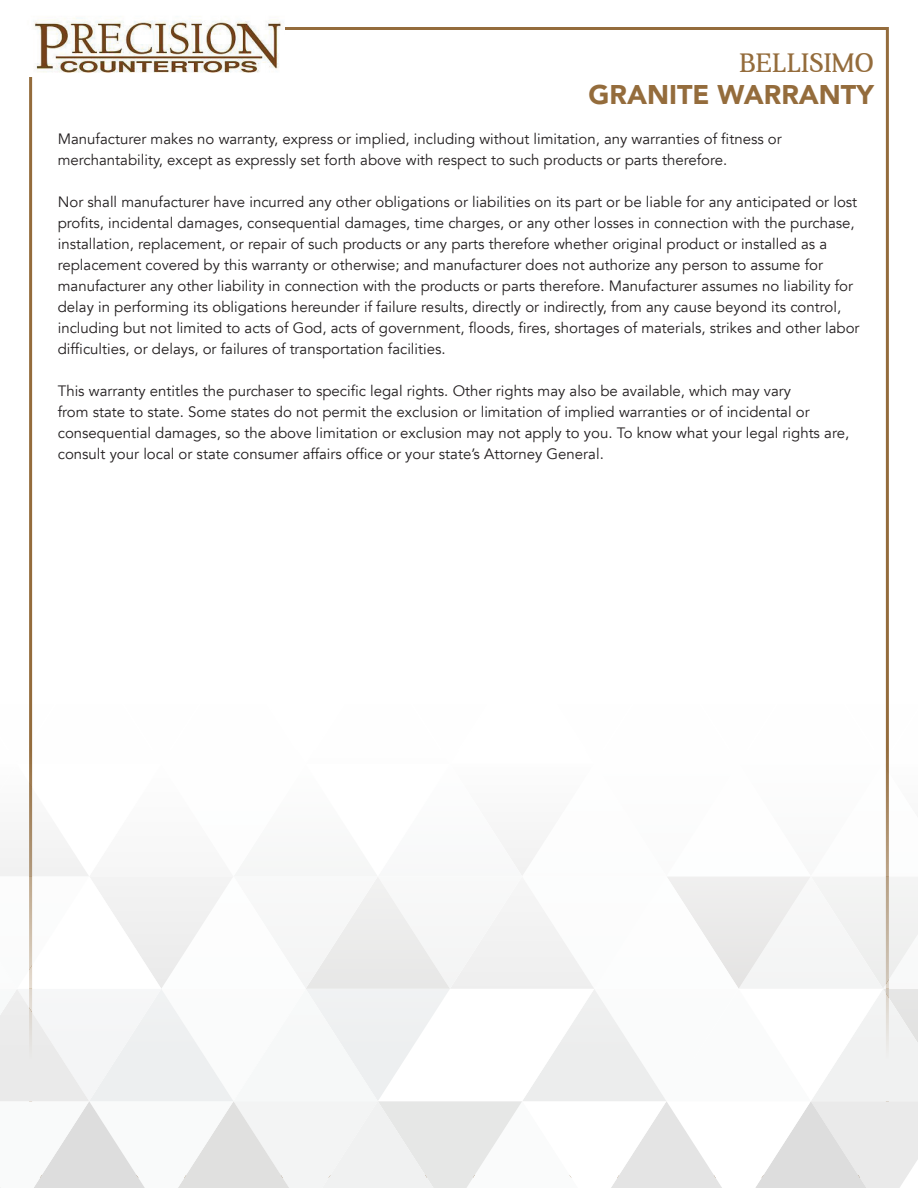
<style>
.page{position:relative;width:918px;height:1188px;background:#fff}
.page>*{position:absolute;margin:0;border:0;box-sizing:border-box;transform-origin:0 0}
.t1{font:900 27px "Avenir";color:#946c3c}
.t2{font:27px "Aver";color:#946c3c}
.t3{font:15px/21px "Avenir";color:#231f20}
</style>
<div class="page">
<img style="left:33px;top:16px;width:250px;height:57px">
<svg style="left:0;top:703px;width:918px;height:485px"></svg>
<h1 class="t2" style="left:739px;top:48px;width:137px">BELLISIMO</h1>
<h1 class="t1" style="left:589px;top:72px;width:287px">GRANITE WARRANTY</h1>
<p class="t3" style="left:58px;top:128px;width:726px">Manufacturer makes no warranty, express or implied, including without limitation, any warranties of fitness or merchantability, except as expressly set forth above with respect to such products or parts therefore.</p>
<p class="t3" style="left:58px;top:191px;width:803px">Nor shall manufacturer have incurred any other obligations or liabilities on its part or be liable for any anticipated or lost profits, incidental damages, consequential damages, time charges, or any other losses in connection with the purchase, installation, replacement, or repair of such products or any parts therefore whether original product or installed as a replacement covered by this warranty or otherwise; and manufacturer does not authorize any person to assume for manufacturer any other liability in connection with the products or parts therefore. Manufacturer assumes no liability for delay in performing its obligations hereunder if failure results, directly or indirectly, from any cause beyond its control, including but not limited to acts of God, acts of government, floods, fires, shortages of materials, strikes and other labor difficulties, or delays, or failures of transportation facilities.</p>
<p class="t3" style="left:58px;top:380px;width:793px">This warranty entitles the purchaser to specific legal rights. Other rights may also be available, which may vary<br>from state to state. Some states do not permit the exclusion or limitation of implied warranties or of incidental or consequential damages, so the above limitation or exclusion may not apply to you. To know what your legal rights are, consult your local or state consumer affairs office or your state’s Attorney General.</p>
</div>
